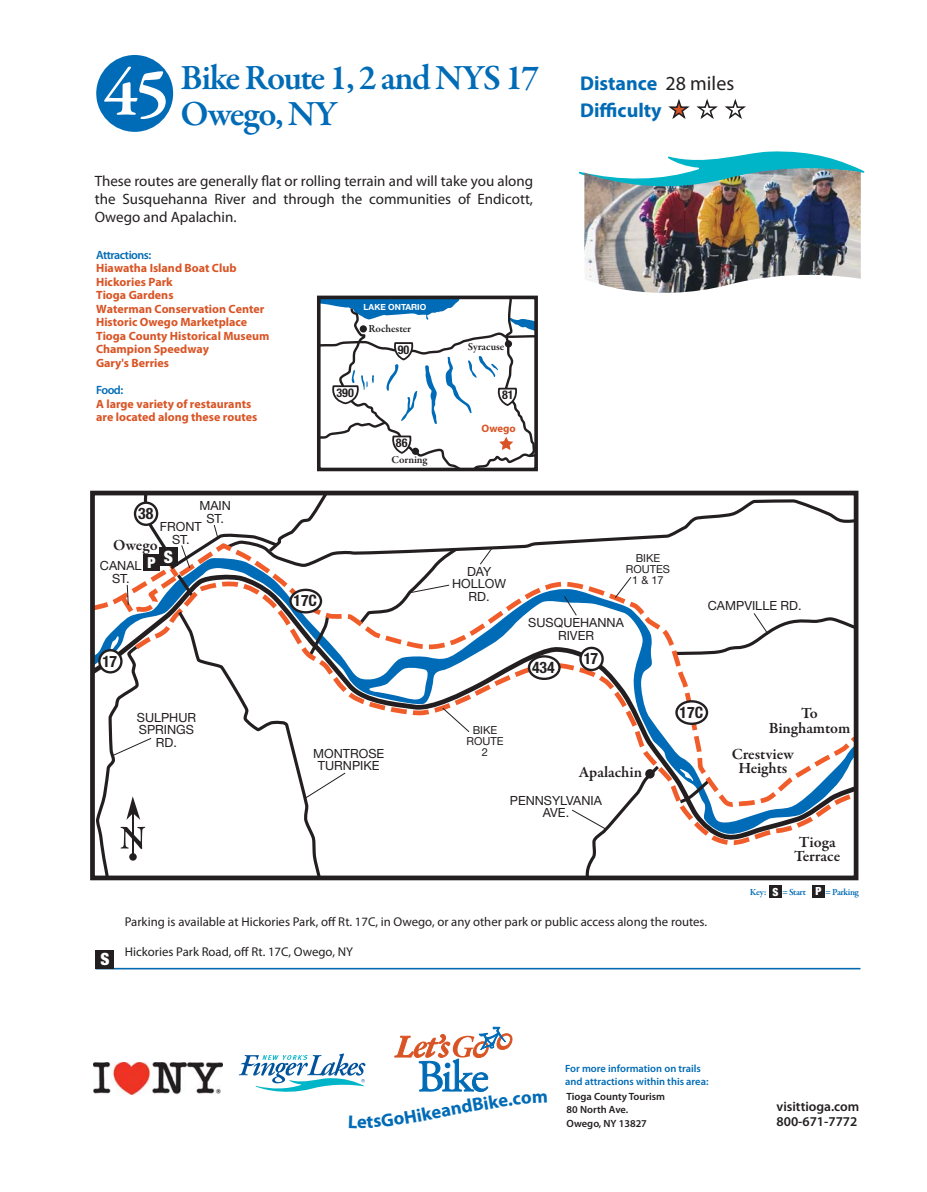
<style>
.page{position:relative;width:927px;height:1192px;background:#fff}
.page>*{position:absolute;margin:0;border:0;box-sizing:border-box;transform-origin:0 0}
.t1{font:600 69.15px "Garamond Premr Pro";color:#fff}
.t2{font:600 36px/36px "Garamond Premr Pro";letter-spacing:-.04em;color:#006bb6}
.t3{font:700 19.95px/27px "Myriad Pro";color:#006bb6}
.t4{font:700 18.6px "Myriad Pro";color:#006bb6}
.t5{font:900 condensed 16.95px "Helvetica Neue";color:#fff}
.t6{font:900 condensed 16.8px "Helvetica Neue";color:#fff}
.t7{font:600 15.75px/14.2px "Garamond Premr Pro";color:#231f20;text-align:center}
.t8{font:700 condensed 15.75px "Helvetica Neue";color:#231f20}
.t9{font:900 condensed 15.15px "Helvetica Neue";color:#fff}
.t10{font:15px/18px "Myriad Pro";color:#231f20;text-align:justify}
.t11{font:600 13.5px/15px "Myriad Pro";color:#231f20}
.t12{font:12.75px "Myriad Pro";color:#231f20}
.t13{font:12.6px/12.6px "Helvetica Neue";color:#231f20;text-align:center}
.t14{font:700 12px/13.5px "Myriad Pro";color:#d95425}
.t15{font:600 12px "Myriad Pro";letter-spacing:-.04em;color:#006bb6}
.t16{font:700 condensed 12px "Helvetica Neue";color:#231f20}
.t17{font:900 condensed 11.25px "Helvetica Neue";color:#fff}
.t18{font:11.1px/11.1px "Helvetica Neue";color:#231f20;text-align:center}
.t19{font:600 10.8px "Garamond Premr Pro";color:#231f20}
.t20{font:700 10.8px "Myriad Pro";color:#d95425}
.t21{font:600 10.5px/13.5px "Myriad Pro";color:#006bb6}
.t22{font:600 10.5px/13.5px "Myriad Pro";color:#231f20}
.t23{font:600 9.45px "Garamond Premr Pro";letter-spacing:-.04em;color:#006bb6}
.t24{font:700 8.4px "Helvetica Neue";color:#fff}
.s1{font-weight:400;color:#231f20}
.s2{color:#d95425}
.s3{color:#fff}
</style>
<div class="page">
<div style="left:96px;top:55px;width:77px;height:77px;background:#006bb6;border-radius:50%"></div>
<svg style="left:578px;top:151px;width:285px;height:49px"></svg>
<hr style="left:96px;top:967px;width:763px;height:2px;background:#006bb6">
<div style="left:95px;top:949px;width:19px;height:19px;background:#231f20"></div>
<img style="left:93px;top:1062px;width:129px;height:32px">
<div style="left:768px;top:885px;width:13px;height:12px;background:#231f20"></div>
<div style="left:811px;top:884px;width:13px;height:13px;background:#231f20"></div>
<img style="left:584px;top:167px;width:276px;height:126px">
<svg style="left:317px;top:295px;width:221px;height:176px"></svg>
<svg style="left:522px;top:499px;width:330px;height:46px"></svg>
<svg style="left:346px;top:581px;width:513px;height:268px"></svg>
<svg style="left:580px;top:647px;width:22px;height:22px"></svg>
<div style="left:579px;top:646px;width:24px;height:25px;border:2px solid #231f20;border-radius:50%"></div>
<div style="left:676px;top:701px;width:30px;height:22px;background:#fff;border-radius:50%"></div>
<div style="left:675px;top:700px;width:32px;height:24px;border:2px solid #231f20;border-radius:50%"></div>
<div style="left:528px;top:656px;width:31px;height:22px;background:#fff;border-radius:50%"></div>
<div style="left:527px;top:655px;width:33px;height:24px;border:2px solid #231f20;border-radius:50%"></div>
<svg style="left:563px;top:595px;width:14px;height:21px"></svg>
<svg style="left:479px;top:547px;width:14px;height:18px"></svg>
<svg style="left:357px;top:547px;width:102px;height:79px"></svg>
<svg style="left:90px;top:496px;width:256px;height:385px"></svg>
<div style="left:99px;top:650px;width:22px;height:22px;background:#fff;border-radius:50%"></div>
<div style="left:98px;top:649px;width:24px;height:24px;border:2px solid #231f20;border-radius:50%"></div>
<svg style="left:570px;top:763px;width:90px;height:111px"></svg>
<div style="left:645px;top:768px;width:9px;height:10px;background:#231f20;border-radius:50%"></div>
<svg style="left:441px;top:706px;width:29px;height:26px"></svg>
<svg style="left:614px;top:577px;width:17px;height:21px"></svg>
<div style="left:90px;top:490px;width:768px;height:390px;border:5px solid #231f20"></div>
<svg style="left:671px;top:612px;width:188px;height:44px"></svg>
<div style="left:159px;top:547px;width:18px;height:19px;background:#231f20"></div>
<div style="left:143px;top:554px;width:16px;height:17px;background:#231f20"></div>
<svg style="left:239px;top:1026px;width:274px;height:67px"></svg>
<h1 class="t1" style="left:104px;top:65px;width:67px">45</h1>
<h2 class="t2" style="left:180px;top:63px;width:360px">Bike Route 1, 2 and NYS 17<br>Owego, NY</h2>
<p class="t10" style="left:95px;top:174px;width:440px">These routes are generally flat or rolling terrain and will take you along the Susquehanna River and through the communities of Endicott, Owego and Apalachin.</p>
<p class="t15" style="left:96px;top:250px;width:57px">Attractions:</p>
<p class="t14" style="left:96px;top:263px;width:175px">Hiawatha Island Boat Club<br>Hickories Park<br>Tioga Gardens<br>Waterman Conservation Center<br>Historic Owego Marketplace<br>Tioga County Historical Museum<br>Champion Speedway<br>Gary's Berries</p>
<p class="t15" style="left:96px;top:385px;width:29px">Food:</p>
<p class="t14" style="left:96px;top:398px;width:163px">A large variety of restaurants are located along these routes</p>
<p class="t20" style="left:481px;top:424px;width:36px">Owego</p>
<p class="t24" style="left:363px;top:303px;width:64px">LAKE ONTARIO</p>
<p class="t19" style="left:368px;top:324px;width:44px">Rochester</p>
<p class="t19" style="left:467px;top:342px;width:38px">Syracuse</p>
<p class="t16" style="left:397px;top:342px;width:13px">90</p>
<p class="t16" style="left:336px;top:386px;width:19px">390</p>
<p class="t16" style="left:502px;top:388px;width:13px">81</p>
<p class="t16" style="left:396px;top:436px;width:13px">86</p>
<p class="t13" style="left:199px;top:499px;width:33px">MAIN<br>ST.</p>
<h3 class="t8" style="left:138px;top:504px;width:17px">38</h3>
<p class="t13" style="left:160px;top:520px;width:43px">FRONT<br>ST.</p>
<h3 class="t7" style="left:113px;top:539px;width:46px">Owego</h3>
<h3 class="t5" style="left:164px;top:546px;width:11px">S</h3>
<p class="t9" style="left:147px;top:554px;width:10px">P</p>
<p class="t13" style="left:100px;top:559px;width:43px">CANAL<br>ST.</p>
<h3 class="t8" style="left:293px;top:591px;width:25px">17C</h3>
<p class="t19" style="left:391px;top:455px;width:38px">Corning</p>
<p class="t13" style="left:452px;top:565px;width:55px">DAY<br>HOLLOW<br>RD.</p>
<h3 class="t3" style="left:580px;top:72px;width:166px">Distance <span class="s1">28 miles<br></span>Difficulty <span class="s2">★</span> <span class="s3">★</span> <span class="s3">★</span></h3>
<p class="t18" style="left:625px;top:552px;width:46px">BIKE<br>ROUTES<br>1 &amp; 17</p>
<p class="t13" style="left:707px;top:599px;width:95px">CAMPVILLE RD.</p>
<h3 class="t8" style="left:102px;top:651px;width:16px">17</h3>
<p class="t13" style="left:137px;top:710px;width:61px">SULPHUR<br>SPRINGS<br>RD.</p>
<p class="t13" style="left:313px;top:747px;width:73px">MONTROSE<br>TURNPIKE</p>
<p class="t13" style="left:528px;top:616px;width:97px">SUSQUEHANNA<br>RIVER</p>
<p class="t18" style="left:466px;top:724px;width:38px">BIKE<br>ROUTE<br>2</p>
<h3 class="t8" style="left:531px;top:658px;width:24px">434</h3>
<h3 class="t8" style="left:583px;top:649px;width:16px">17</h3>
<h3 class="t7" style="left:578px;top:765px;width:65px">Apalachin</h3>
<p class="t13" style="left:509px;top:793px;width:94px">PENNSYLVANIA<br>AVE.</p>
<h3 class="t8" style="left:679px;top:703px;width:25px">17C</h3>
<h3 class="t6" style="left:100px;top:949px;width:11px">S</h3>
<p class="t12" style="left:125px;top:916px;width:583px">Parking is available at Hickories Park, off Rt. 17C, in Owego, or any other park or public access along the routes.</p>
<p class="t12" style="left:125px;top:946px;width:229px">Hickories Park Road, off Rt. 17C, Owego, NY</p>
<h3 class="t7" style="left:768px;top:707px;width:83px">To<br>Binghamtom</h3>
<h3 class="t7" style="left:731px;top:748px;width:63px">Crestview<br>Heights</h3>
<h3 class="t7" style="left:793px;top:835px;width:47px;text-align:left">Tioga<br>Terrace</h3>
<p class="t17" style="left:772px;top:885px;width:8px">S</p>
<p class="t17" style="left:815px;top:884px;width:8px">P</p>
<p class="t23" style="left:749px;top:888px;width:18px">Key:</p>
<p class="t23" style="left:781px;top:888px;width:25px">= Start</p>
<p class="t23" style="left:824px;top:888px;width:35px">= Parking</p>
<h3 class="t4" style="left:439px;top:1103px;width:50px;rotate:-10deg">andBi</h3>
<p class="t21" style="left:565px;top:1062px;width:145px">For more information on trails and attractions within this area:</p>
<p class="t22" style="left:566px;top:1090px;width:100px">Tioga County Tourism<br>80 North Ave.<br>Owego, NY 13827</p>
<p class="t11" style="left:776px;top:1100px;width:84px">visittioga.com<br>800-671-7772</p>
</div>
